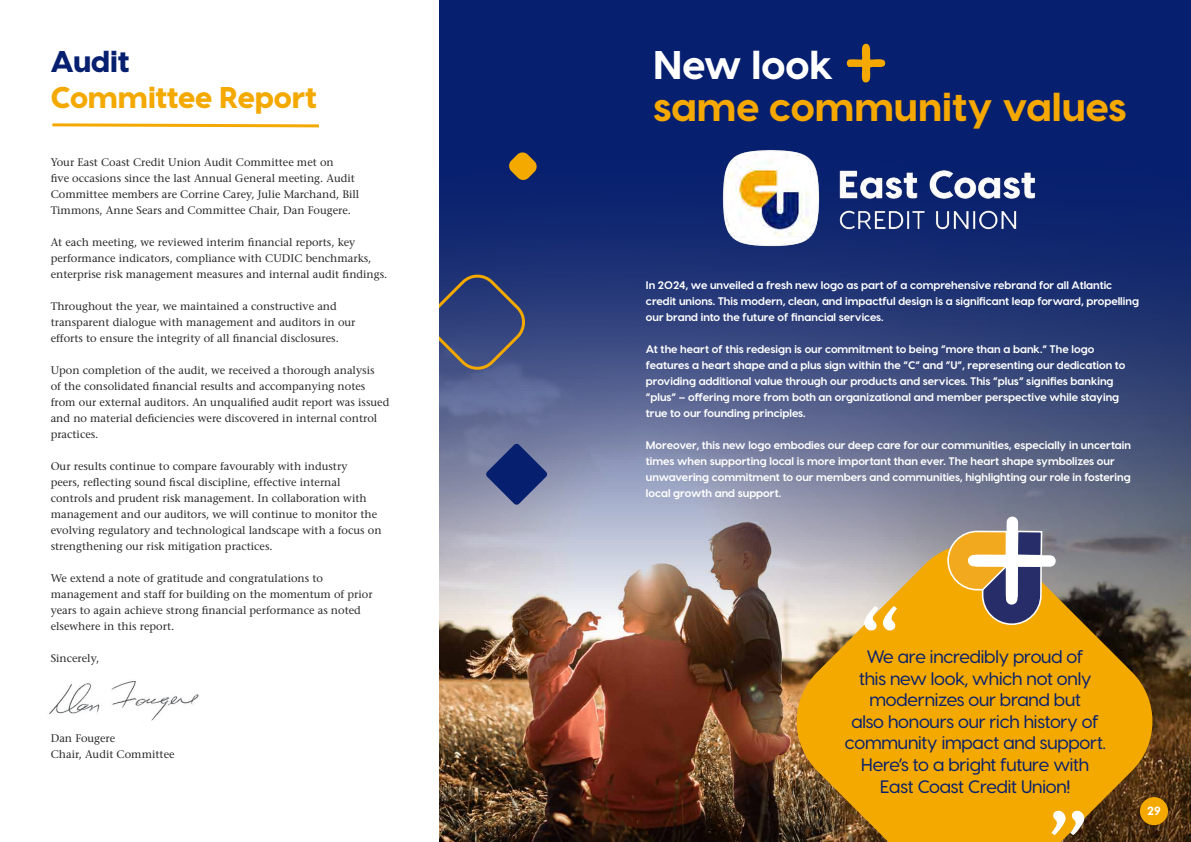
<style>
.page{position:relative;width:1191px;height:842px;background:#fff}
.page>*{position:absolute;margin:0;border:0;box-sizing:border-box;transform-origin:0 0}
.t1{font:800 40px "Visby CF";color:#f5a800}
.t2{font:800 40px "Visby CF";color:#fff}
.t3{font:800 30px "Visby CF";letter-spacing:-.01em;color:#f4a900}
.t4{font:800 30px "Visby CF";letter-spacing:-.005em;color:#061f6f}
.t5{font:500 18px/21.6px "Visby CF";letter-spacing:-.01em;color:#061f6f;text-align:center}
.t6{font:800 12px "Visby CF";color:#fff}
.t7{font:500 11px/16px "Stone Serif Std";color:#292829}
.t8{font:700 11px/16px "Visby CF";color:#fff}
</style>
<div class="page">
<img style="left:439px;top:757px;width:752px;height:85px">
<div style="left:1140px;top:797px;width:28px;height:28px;background:#f4a900;border-radius:50%"></div>
<img style="left:439px;top:0;width:752px;height:757px">
<svg style="left:790px;top:537px;width:369px;height:305px;background:#cd9825"></svg>
<svg style="left:439px;top:274px;width:91px;height:100px;background:#414a74"></svg>
<svg style="left:508px;top:152px;width:29px;height:29px"></svg>
<img style="left:687px;top:113px;width:384px;height:169px">
<img style="left:49px;top:681px;width:150px;height:40px">
<svg style="left:52px;top:123px;width:267px;height:5px"></svg>
<svg style="left:845px;top:43px;width:41px;height:40px;background:#514a4c"></svg>
<svg style="left:486px;top:443px;width:61px;height:62px;background:#42528a"></svg>
<svg style="left:946px;top:516px;width:109px;height:110px"></svg>
<svg style="left:864px;top:606px;width:33px;height:24px"></svg>
<svg style="left:1051px;top:811px;width:33px;height:24px"></svg>
<h2 class="t4" style="left:51px;top:42px;width:80px">Audit</h2>
<h2 class="t3" style="left:51px;top:78px;width:268px">Committee Report</h2>
<p class="t7" style="left:51px;top:154px;width:310px">Your East Coast Credit Union Audit Committee met on<br>five occasions since the last Annual General meeting. Audit Committee members are Corrine Carey, Julie Marchand, Bill Timmons, Anne Sears and Committee Chair, Dan Fougere.</p>
<p class="t7" style="left:51px;top:234px;width:338px">At each meeting, we reviewed interim financial reports, key performance indicators, compliance with CUDIC benchmarks, enterprise risk management measures and internal audit findings.</p>
<p class="t7" style="left:51px;top:298px;width:306px">Throughout the year, we maintained a constructive and transparent dialogue with management and auditors in our efforts to ensure the integrity of all financial disclosures.</p>
<p class="t7" style="left:51px;top:362px;width:340px">Upon completion of the audit, we received a thorough analysis<br>of the consolidated financial results and accompanying notes from our external auditors. An unqualified audit report was issued and no material deficiencies were discovered in internal control practices.</p>
<p class="t7" style="left:51px;top:459px;width:332px">Our results continue to compare favourably with industry<br>peers, reflecting sound fiscal discipline, effective internal controls and prudent risk management. In collaboration with management and our auditors, we will continue to monitor the evolving regulatory and technological landscape with a focus on strengthening our risk mitigation practices.</p>
<p class="t7" style="left:51px;top:571px;width:323px">We extend a note of gratitude and congratulations to management and staff for building on the momentum of prior years to again achieve strong financial performance as noted elsewhere in this report.</p>
<p class="t7" style="left:51px;top:651px;width:50px">Sincerely,</p>
<p class="t7" style="left:51px;top:731px;width:125px">Dan Fougere<br>Chair, Audit Committee</p>
<h1 class="t2" style="left:653px;top:40px;width:182px">New look</h1>
<h1 class="t1" style="left:653px;top:82px;width:475px">same community values</h1>
<p class="t8" style="left:646px;top:277px;width:494px">In 2024, we unveiled a fresh new logo as part of a comprehensive rebrand for all Atlantic credit unions. This modern, clean, and impactful design is a significant leap forward, propelling our brand into the future of financial services.</p>
<p class="t8" style="left:646px;top:341px;width:481px">At the heart of this redesign is our commitment to being “more than a bank.” The logo features a heart shape and a plus sign within the “C” and “U”, representing our dedication to providing additional value through our products and services. This “plus” signifies banking “plus” – offering more from both an organizational and member perspective while staying true to our founding principles.</p>
<p class="t8" style="left:646px;top:437px;width:486px">Moreover, this new logo embodies our deep care for our communities, especially in uncertain times when supporting local is more important than ever. The heart shape symbolizes our unwavering commitment to our members and communities, highlighting our role in fostering local growth and support.</p>
<h3 class="t5" style="left:845px;top:646px;width:262px">We are incredibly proud of<br>this new look, which not only modernizes our brand but<br>also honours our rich history of community impact and support.<br>Here’s to a bright future with<br>East Coast Credit Union!</h3>
<p class="t6" style="left:1147px;top:803px;width:15px">29</p>
</div>
